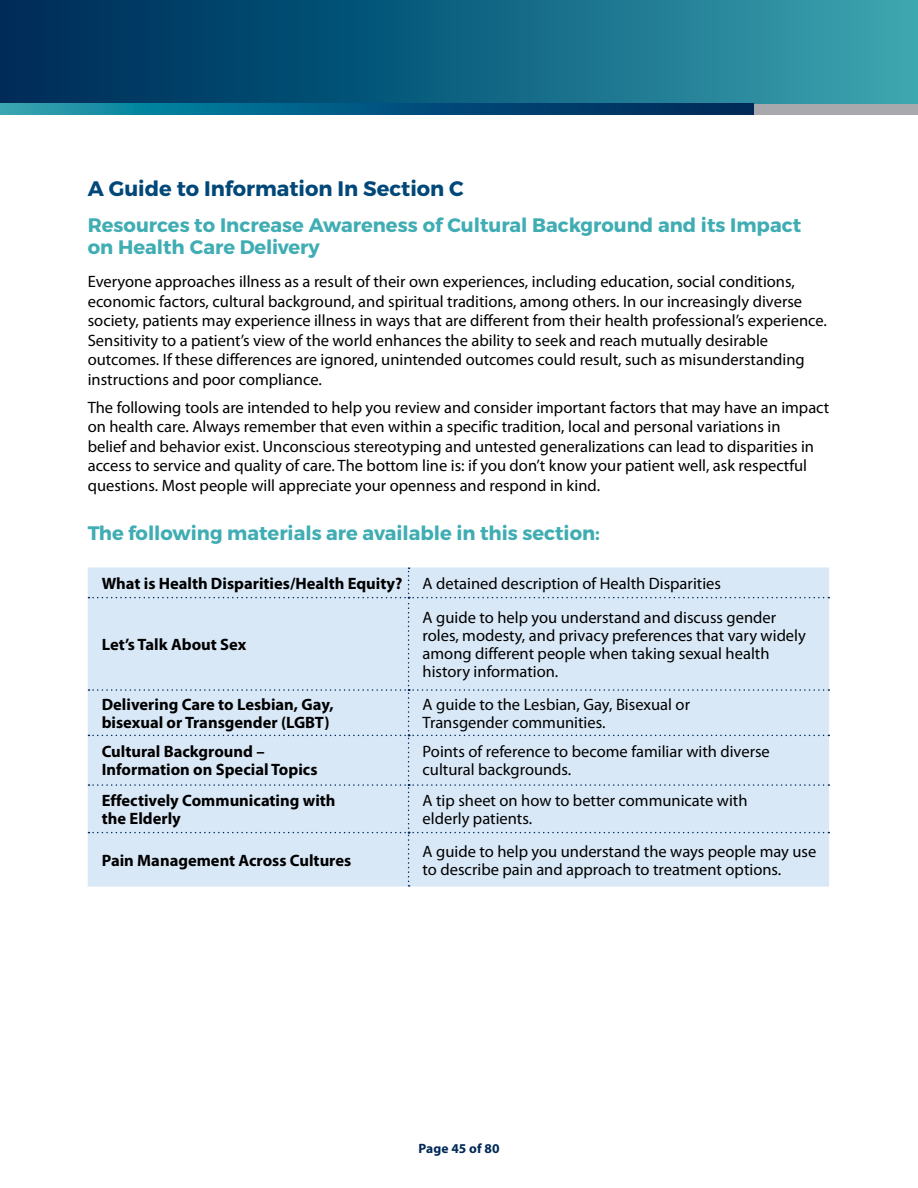
<style>
.page{position:relative;width:918px;height:1188px;background:#fff}
.page>*{position:absolute;margin:0;border:0;box-sizing:border-box;transform-origin:0 0}
.t1{font:700 21px "Montserrat";color:#004879}
.t2{font:700 19.5px/22.5px "Montserrat";color:#3fadb3}
.t3{font:16.5px/19.5px "Myriad Pro";color:#000}
.t4{font:700 16.5px/18px "Myriad Pro";color:#000}
.t5{font:700 13.5px "Myriad Pro";letter-spacing:.01em;color:#002957}
</style>
<div class="page">
<div style="left:0;top:0;width:918px;height:108px;background:linear-gradient(to right,#002656,#37a3af)"></div>
<svg style="left:0;top:104px;width:754px;height:11px;background:#065c82"></svg>
<div style="left:754px;top:104px;width:164px;height:11px;background:#a7a9ac"></div>
<div style="left:88px;top:567px;width:741px;height:320px;background:#d9e8f7"></div>
<h3 class="t1" style="left:88px;top:175px;width:378px">A Guide to Information In Section C</h3>
<p class="t2" style="left:88px;top:214px;width:715px">Resources to Increase Awareness of Cultural Background and its Impact on Health Care Delivery</p>
<p class="t3" style="left:88px;top:272px;width:741px">Everyone approaches illness as a result of their own experiences, including education, social conditions, economic factors, cultural background, and spiritual traditions, among others. In our increasingly diverse society, patients may experience illness in ways that are different from their health professional’s experience.<br>Sensitivity to a patient’s view of the world enhances the ability to seek and reach mutually desirable outcomes. If these differences are ignored, unintended outcomes could result, such as misunderstanding instructions and poor compliance.</p>
<p class="t3" style="left:88px;top:397px;width:743px">The following tools are intended to help you review and consider important factors that may have an impact on health care. Always remember that even within a specific tradition, local and personal variations in<br>belief and behavior exist. Unconscious stereotyping and untested generalizations can lead to disparities in access to service and quality of care. The bottom line is: if you don’t know your patient well, ask respectful questions. Most people will appreciate your openness and respond in kind.</p>
<p class="t2" style="left:88px;top:523px;width:514px">The following materials are available in this section:</p>
<p class="t4" style="left:102px;top:574px;width:302px">What is Health Disparities/Health Equity?</p>
<p class="t3" style="left:423px;top:573px;width:300px">A detained description of Health Disparities</p>
<p class="t4" style="left:102px;top:635px;width:146px">Let’s Talk About Sex</p>
<p class="t3" style="left:423px;top:608px;width:385px;line-height:18px">A guide to help you understand and discuss gender roles, modesty, and privacy preferences that vary widely among different people when taking sexual health history information.</p>
<p class="t4" style="left:102px;top:695px;width:233px">Delivering Care to Lesbian, Gay, bisexual or Transgender (LGBT)</p>
<p class="t3" style="left:423px;top:695px;width:269px;line-height:18px">A guide to the Lesbian, Gay, Bisexual or<br>Transgender communities.</p>
<p class="t4" style="left:102px;top:742px;width:217px">Cultural Background –<br>Information on Special Topics</p>
<p class="t3" style="left:423px;top:743px;width:349px;line-height:18px">Points of reference to become familiar with diverse cultural backgrounds.</p>
<p class="t4" style="left:102px;top:791px;width:235px">Effectively Communicating with the Elderly</p>
<p class="t3" style="left:423px;top:791px;width:327px;line-height:18px">A tip sheet on how to better communicate with elderly patients.</p>
<p class="t4" style="left:102px;top:851px;width:251px">Pain Management Across Cultures</p>
<p class="t3" style="left:423px;top:842px;width:395px;line-height:18px">A guide to help you understand the ways people may use to describe pain and approach to treatment options.</p>
<p class="t5" style="left:418px;top:1140px;width:83px">Page 45 of 80</p>
</div>
